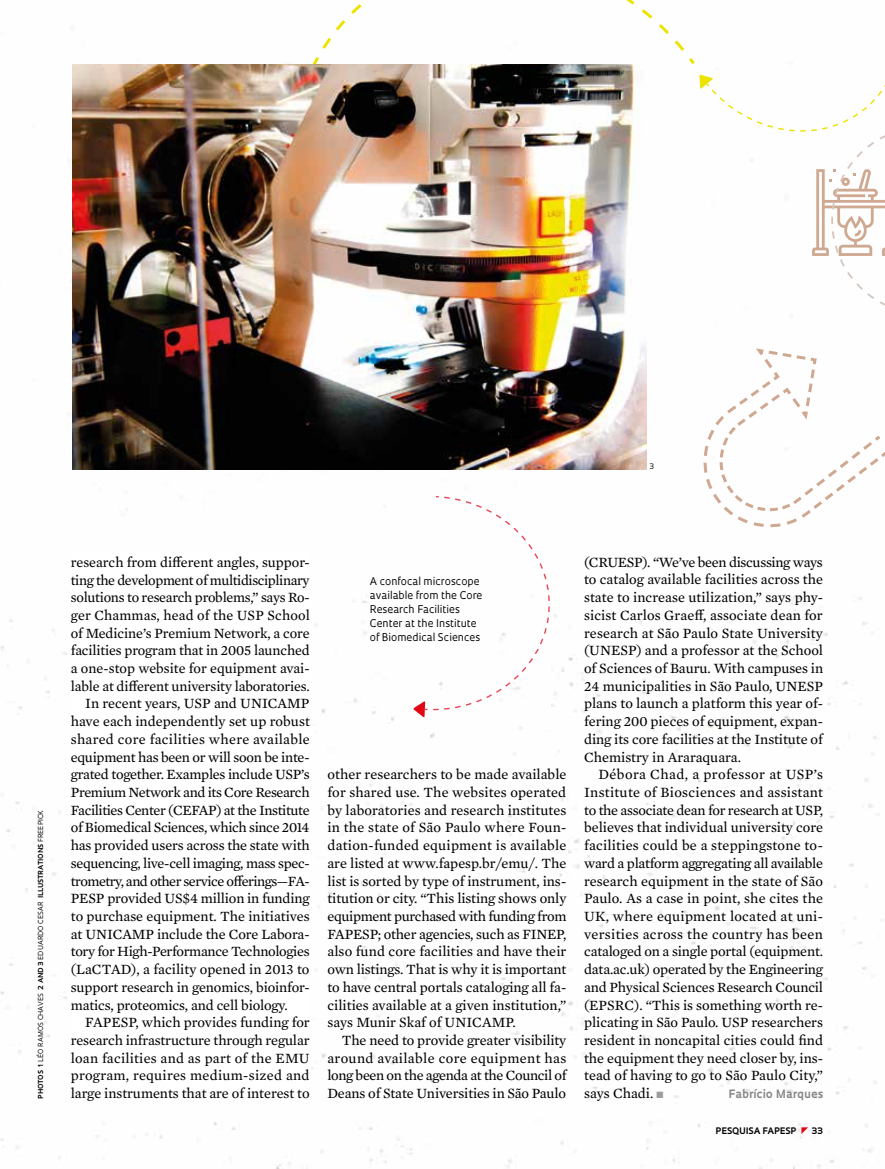
<style>
.page{position:relative;width:885px;height:1169px;background:#fff}
.page>*{position:absolute;margin:0;border:0;box-sizing:border-box;transform-origin:0 0}
.t1{font:14.4px/17.7px "Mercury Text G2";letter-spacing:-.01em;color:#000;text-align:justify}
.t2{font:14.4px "Mercury Text G2";letter-spacing:.02em;color:#000}
.t3{font:14.4px "Mercury Text G2";letter-spacing:-.035em;color:#000}
.t4{font:14.4px "Mercury Text G2";letter-spacing:.015em;color:#000}
.t5{font:14.4px "Mercury Text G2";letter-spacing:.01em;color:#000}
.t6{font:700 11.25px "Oculum";letter-spacing:.01em;color:#878787}
.t7{font:10.35px/14.1px "Oculum";color:#000}
.t8{font:700 8.7px "Oculum";letter-spacing:.015em;color:#000}
.t9{font:7.35px "Oculum";color:#000}
.t10{font:6.75px "Oculum";letter-spacing:.015em;color:#000}
.s1{font-weight:700}
.s2{color:#9d9d9c}
</style>
<div class="page">
<img style="left:72px;top:64px;width:574px;height:405px">
<svg style="left:703px;top:348px;width:182px;height:180px"></svg>
<svg style="left:413px;top:496px;width:137px;height:222px"></svg>
<svg style="left:693px;top:60px;width:192px;height:246px"></svg>
<p class="t9" style="left:650px;top:462px;width:6px">3</p>
<p class="t10" style="left:36px;top:1098px;width:290px;rotate:-90deg"><span class="s1">PHOTOS 1</span> LÉO RAMOS CHAVES <span class="s1">2 AND 3</span> EDUARDO CESAR <span class="s1">ILLUSTRATIONS</span> FREEPICK</p>
<p class="t1" style="left:71px;top:552px;width:240px">research from different angles, suppor-</p>
<p class="t1" style="left:71px;top:570px;width:240px">ting the development of multidisciplinary</p>
<p class="t1" style="left:71px;top:588px;width:240px">solutions to research problems,” says Ro-</p>
<p class="t5" style="left:71px;top:604px;width:241px">ger Chammas, head of the USP School</p>
<p class="t1" style="left:71px;top:623px;width:240px">of Medicine’s Premium Network, a core</p>
<p class="t1" style="left:71px;top:641px;width:241px">facilities program that in 2005 launched</p>
<p class="t1" style="left:71px;top:658px;width:240px">a one-stop website for equipment avai-</p>
<p class="t1" style="left:71px;top:676px;width:240px">lable at different university laboratories.</p>
<p class="t1" style="left:85px;top:694px;width:226px">In recent years, USP and UNICAMP</p>
<p class="t1" style="left:71px;top:711px;width:241px">have each independently set up robust</p>
<p class="t2" style="left:71px;top:728px;width:240px">shared core facilities where available</p>
<p class="t1" style="left:71px;top:747px;width:240px">equipment has been or will soon be inte-</p>
<p class="t1" style="left:71px;top:765px;width:240px">grated together. Examples include USP’s</p>
<p class="t1" style="left:71px;top:782px;width:240px">Premium Network and its Core Research</p>
<p class="t1" style="left:71px;top:800px;width:240px">Facilities Center (CEFAP) at the Institute</p>
<p class="t1" style="left:71px;top:818px;width:240px">of Biomedical Sciences, which since 2014</p>
<p class="t1" style="left:71px;top:835px;width:240px">has provided users across the state with</p>
<p class="t1" style="left:71px;top:853px;width:240px">sequencing, live-cell imaging, mass spec-</p>
<p class="t3" style="left:71px;top:870px;width:240px">trometry, and other service offerings—FA-</p>
<p class="t1" style="left:71px;top:889px;width:240px">PESP provided US$4 million in funding</p>
<p class="t1" style="left:71px;top:906px;width:241px">to purchase equipment. The initiatives</p>
<p class="t1" style="left:71px;top:924px;width:240px">at UNICAMP include the Core Labora-</p>
<p class="t1" style="left:71px;top:942px;width:240px">tory for High-Performance Technologies</p>
<p class="t1" style="left:71px;top:959px;width:240px">(LaCTAD), a facility opened in 2013 to</p>
<p class="t1" style="left:71px;top:977px;width:240px">support research in genomics, bioinfor-</p>
<p class="t1" style="left:71px;top:995px;width:218px">matics, proteomics, and cell biology.</p>
<p class="t1" style="left:85px;top:1012px;width:226px">FAPESP, which provides funding for</p>
<p class="t1" style="left:71px;top:1030px;width:240px">research infrastructure through regular</p>
<p class="t4" style="left:71px;top:1047px;width:240px">loan facilities and as part of the EMU</p>
<p class="t2" style="left:71px;top:1065px;width:240px">program, requires medium-sized and</p>
<p class="t1" style="left:71px;top:1083px;width:240px">large instruments that are of interest to</p>
<p class="t7" style="left:370px;top:573px;width:114px">A confocal microscope available from the Core<br>Research Facilities<br>Center at the Institute of Biomedical Sciences</p>
<p class="t1" style="left:327px;top:765px;width:241px">other researchers to be made available for shared use. The websites operated by laboratories and research institutes in the state of São Paulo where Foun&shy;dation-funded equipment is available are listed at www.fapesp.br/emu/. The list is sorted by type of instrument, ins&shy;titution or city. “This listing shows only equipment purchased with funding from FAPESP; other agencies, such as FINEP, also fund core facilities and have their own listings. That is why it is important to have central portals cataloging all fa&shy;cilities available at a given institution,” says Munir Skaf of UNICAMP.</p>
<p class="t1" style="left:327px;top:1030px;width:240px;text-indent:14px">The need to provide greater visibility around available core equipment has long been on the agenda at the Council of Deans of State Universities in São Paulo</p>
<p class="t1" style="left:584px;top:552px;width:241px">(CRUESP). “We’ve been discussing ways to catalog available facilities across the state to increase utilization,” says phy&shy;sicist Carlos Graeff, associate dean for research at São Paulo State University (UNESP) and a professor at the School of Sciences of Bauru. With campuses in 24 municipalities in São Paulo, UNESP plans to launch a platform this year of&shy;fering 200 pieces of equipment, expan&shy;ding its core facilities at the Institute of Chemistry in Araraquara.</p>
<p class="t1" style="left:584px;top:765px;width:241px;text-indent:14px">Débora Chad, a professor at USP’s Institute of Biosciences and assistant to the associate dean for research at USP, believes that individual university core facilities could be a steppingstone to&shy;ward a platform aggregating all available research equipment in the state of São Paulo. As a case in point, she cites the UK, where equipment located at uni&shy;versities across the country has been cataloged on a single portal (equipment. data.ac.uk) operated by the Engineering and Physical Sciences Research Council (EPSRC). “This is something worth re&shy;plicating in São Paulo. USP researchers resident in noncapital cities could find the equipment they need closer by, ins&shy;tead of having to go to São Paulo City,” says Chadi. <span class="s2">■</span></p>
<p class="t6" style="left:729px;top:1086px;width:96px">Fabrício Marques</p>
<p class="t8" style="left:716px;top:1124px;width:82px">PESQUISA FAPESP</p>
<p class="t8" style="left:812px;top:1124px;width:13px">33</p>
</div>
